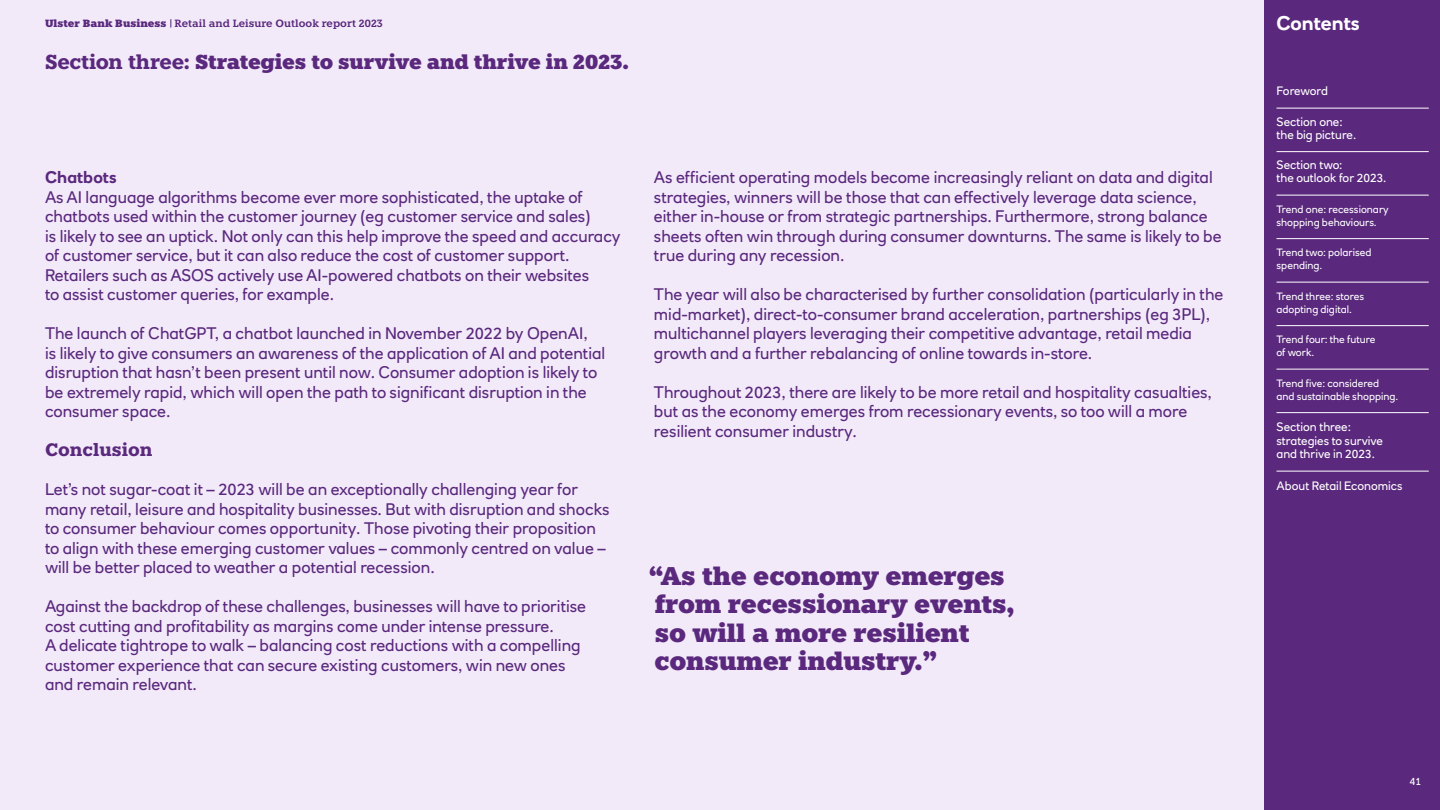
<style>
.page{position:relative;width:1440px;height:810px;background:#fff}
.page>*{position:absolute;margin:0;border:0;box-sizing:border-box;transform-origin:0 0}
.t1{font:900 25.5px/28.5px "Knile";letter-spacing:-.01em;color:#5a287d}
.t2{font:900 20.25px "Knile";letter-spacing:-.01em;color:#5a287d}
.t3{font:700 19.5px "RN House Sans";color:#fff}
.t4{font:700 18px "Knile";color:#5a287d}
.t5{font:16.5px/19.5px "RN House Sans";color:#5a287d}
.t6{font:700 16.5px "RN House Sans";color:#5a287d}
.t7{font:12px/12.8px "RN House Sans";color:#fff}
.t8{font:12px "RN House Sans";letter-spacing:-.02em;color:#fff}
.t9{font:10.5px/12.8px "RN House Sans";color:#fff}
.t10{font:600 10.5px "Knile";color:#5a287d}
.s1{font-weight:900}
.s2{font-family:"RN House Sans";font-weight:700}
.s3{font-weight:700}
</style>
<div class="page">
<div style="left:1264px;top:0;width:176px;height:810px;background:#5a287d"></div>
<hr style="left:1276px;top:108px;width:153px;height:1px;background:#fff">
<hr style="left:1276px;top:151px;width:153px;height:1px;background:#fff">
<hr style="left:1276px;top:195px;width:153px;height:1px;background:#fff">
<hr style="left:1276px;top:238px;width:153px;height:1px;background:#fff">
<hr style="left:1276px;top:282px;width:153px;height:1px;background:#fff">
<hr style="left:1276px;top:325px;width:153px;height:1px;background:#fff">
<hr style="left:1276px;top:369px;width:153px;height:1px;background:#fff">
<hr style="left:1276px;top:412px;width:153px;height:1px;background:#fff">
<hr style="left:1276px;top:471px;width:153px;height:1px;background:#fff">
<div style="left:0;top:0;width:1264px;height:810px;background:#f2eaf9"></div>
<p class="t10" style="left:45px;top:17px;width:339px"><span class="s1">Ulster Bank Business</span> <span class="s2">|</span> Retail and Leisure Outlook report 2023</p>
<p class="t2" style="left:45px;top:49px;width:585px"><span class="s3">Section three:</span> Strategies to survive and thrive in 2023.</p>
<p class="t6" style="left:45px;top:167px;width:73px">Chatbots</p>
<p class="t5" style="left:45px;top:187px;width:577px">As AI language algorithms become ever more sophisticated, the uptake of chatbots used within the customer journey (eg customer service and sales)<br>is likely to see an uptick. Not only can this help improve the speed and accuracy of customer service, but it can also reduce the cost of customer support.<br>Retailers such as ASOS actively use AI-powered chatbots on their websites<br>to assist customer queries, for example.</p>
<p class="t5" style="left:45px;top:323px;width:562px">The launch of ChatGPT, a chatbot launched in November 2022 by OpenAI,<br>is likely to give consumers an awareness of the application of AI and potential disruption that hasn’t been present until now. Consumer adoption is likely to be extremely rapid, which will open the path to significant disruption in the consumer space.</p>
<p class="t4" style="left:45px;top:438px;width:109px">Conclusion</p>
<p class="t5" style="left:45px;top:479px;width:566px">Let’s not sugar-coat it – 2023 will be an exceptionally challenging year for many retail, leisure and hospitality businesses. But with disruption and shocks to consumer behaviour comes opportunity. Those pivoting their proposition to align with these emerging customer values – commonly centred on value – will be better placed to weather a potential recession.</p>
<p class="t5" style="left:45px;top:596px;width:543px">Against the backdrop of these challenges, businesses will have to prioritise cost cutting and profitability as margins come under intense pressure.<br>A delicate tightrope to walk – balancing cost reductions with a compelling customer experience that can secure existing customers, win new ones and remain relevant.</p>
<p class="t5" style="left:654px;top:167px;width:569px">As efficient operating models become increasingly reliant on data and digital strategies, winners will be those that can effectively leverage data science, either in-house or from strategic partnerships. Furthermore, strong balance sheets often win through during consumer downturns. The same is likely to be true during any recession.</p>
<p class="t5" style="left:654px;top:284px;width:571px">The year will also be characterised by further consolidation (particularly in the mid-market), direct-to-consumer brand acceleration, partnerships (eg 3PL), multichannel players leveraging their competitive advantage, retail media growth and a further rebalancing of online towards in-store.</p>
<p class="t5" style="left:654px;top:382px;width:559px">Throughout 2023, there are likely to be more retail and hospitality casualties, but as the economy emerges from recessionary events, so too will a more resilient consumer industry.</p>
<h1 class="t1" style="left:649px;top:562px;width:367px">“As the economy emerges from recessionary events, so will a more resilient consumer industry.”</h1>
<p class="t3" style="left:1276px;top:11px;width:85px">Contents</p>
<p class="t8" style="left:1276px;top:84px;width:53px">Foreword</p>
<p class="t7" style="left:1276px;top:115px;width:81px">Section one: the big picture.</p>
<p class="t7" style="left:1276px;top:159px;width:112px">Section two:<br>the outlook for 2023.</p>
<p class="t9" style="left:1276px;top:203px;width:114px">Trend one: recessionary shopping behaviours.</p>
<p class="t9" style="left:1276px;top:246px;width:96px">Trend two: polarised spending.</p>
<p class="t9" style="left:1276px;top:290px;width:89px">Trend three: stores adopting digital.</p>
<p class="t9" style="left:1276px;top:333px;width:100px">Trend four: the future of work.</p>
<p class="t9" style="left:1276px;top:377px;width:123px">Trend five: considered and sustainable shopping.</p>
<p class="t7" style="left:1276px;top:420px;width:108px;line-height:13.5px">Section three: strategies to survive and thrive in 2023.</p>
<p class="t7" style="left:1276px;top:479px;width:128px">About Retail Economics</p>
<p class="t9" style="left:1410px;top:775px;width:13px">41</p>
</div>
